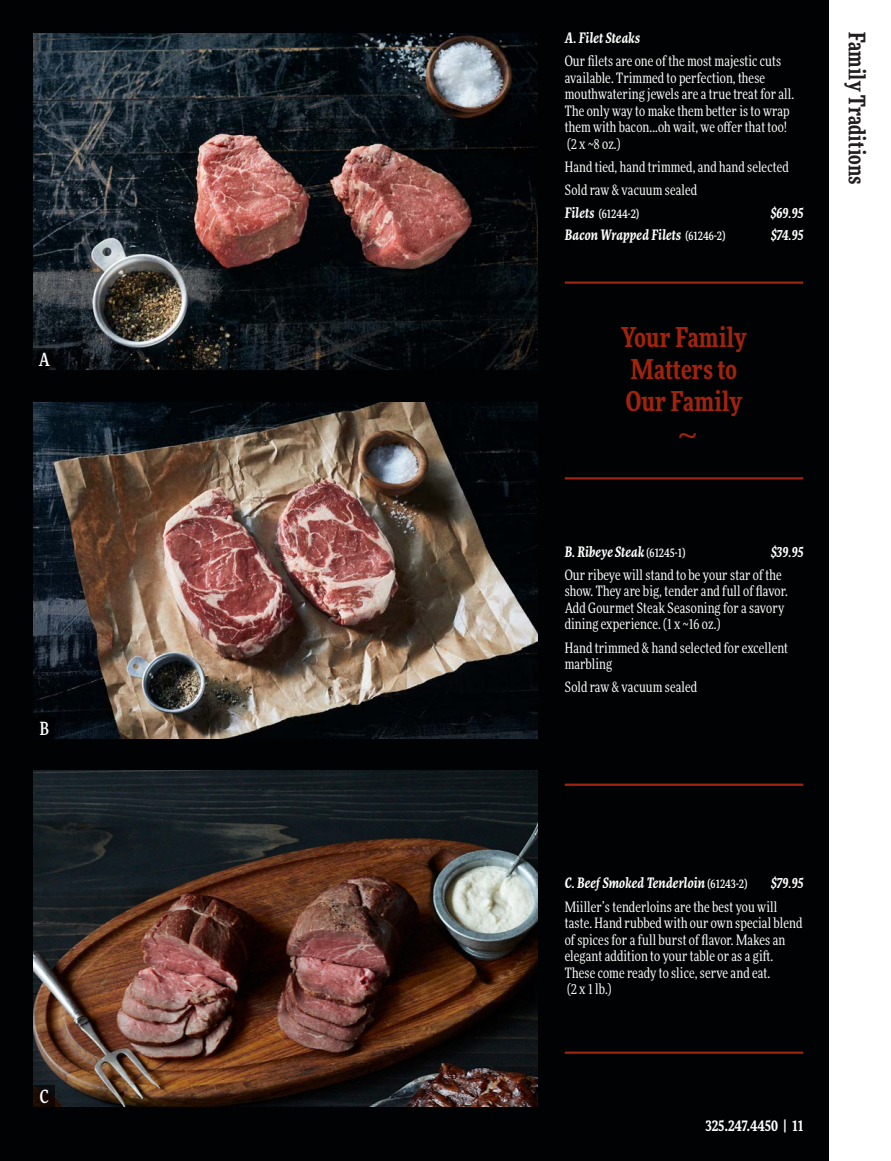
<style>
.page{position:relative;width:891px;height:1161px;background:#010203}
.page>*{position:absolute;margin:0;border:0;box-sizing:border-box;transform-origin:0 0}
.t1{font:33px "Myriad Pro";color:#a0230e}
.t2{font:700 condensed 27px/32.4px "More Pro";letter-spacing:.01em;color:#a0230e}
.t3{font:700 condensed 22.5px "More Pro";letter-spacing:.01em;color:#231f20}
.t4{font:500 condensed 18px "More Pro";color:#fff}
.t5{font:700 condensed 15px "More Pro";letter-spacing:.01em;color:#fff}
.body{font:condensed 14.25px/16.5px "More Pro";letter-spacing:.01em;color:#fff}
.t6{font:italic 700 condensed 14.25px "More Pro";letter-spacing:.01em;color:#fff}
.t7{font:500 condensed 12px "More Pro";letter-spacing:.01em;color:#fff}
.s1{font-weight:700;font-style:italic;font-size:14.25px}
.s2{font-weight:500;font-style:normal;font-size:12px}
</style>
<div class="page">
<div style="left:829px;top:0;width:62px;height:1161px;background:#fff"></div>
<hr style="left:565px;top:282px;width:238px;height:2px;background:#a0230e">
<hr style="left:565px;top:477px;width:238px;height:3px;background:#a0230e">
<hr style="left:565px;top:784px;width:238px;height:2px;background:#a0230e">
<hr style="left:565px;top:1052px;width:238px;height:2px;background:#a0230e">
<img style="left:34px;top:34px;width:504px;height:336px">
<img style="left:34px;top:402px;width:504px;height:336px">
<img style="left:34px;top:771px;width:504px;height:336px">
<svg style="left:34px;top:348px;width:21px;height:22px"></svg>
<div style="left:34px;top:717px;width:21px;height:21px;background:#000104"></div>
<svg style="left:34px;top:1085px;width:21px;height:22px"></svg>
<p class="t4" style="left:39px;top:347px;width:13px">A</p>
<p class="t4" style="left:40px;top:716px;width:11px">B</p>
<p class="t4" style="left:40px;top:1084px;width:10px">C</p>
<p class="t6" style="left:565px;top:28px;width:77px">A. Filet Steaks</p>
<p class="body" style="left:565px;top:52px;width:231px">Our filets are one of the most majestic cuts available. Trimmed to perfection, these mouthwatering jewels are a true treat for all.<br>The only way to make them better is to wrap them with bacon...oh wait, we offer that too! (2 x ~8 oz.)</p>
<p class="body" style="left:565px;top:158px;width:225px">Hand tied, hand trimmed, and hand selected</p>
<p class="body" style="left:565px;top:181px;width:134px">Sold raw &amp; vacuum sealed</p>
<p class="t7" style="left:565px;top:205px;width:76px"><span class="s1">Filets</span> (61244-2)</p>
<p class="t6" style="left:771px;top:202px;width:34px">$69.95</p>
<p class="t6" style="left:565px;top:225px;width:162px">Bacon Wrapped Filets <span class="s2">(61246-2)</span></p>
<p class="t6" style="left:771px;top:225px;width:34px">$74.95</p>
<p class="t2" style="left:621px;top:319px;width:127px">Your Family<br>Matters to<br>Our Family</p>
<p class="t1" style="left:678px;top:413px;width:21px">~</p>
<p class="t3" style="left:873px;top:32px;width:155px;rotate:90deg">Family Traditions</p>
<p class="t6" style="left:565px;top:541px;width:122px">B. Ribeye Steak <span class="s2">(61245-1)</span></p>
<p class="t6" style="left:771px;top:541px;width:34px">$39.95</p>
<p class="body" style="left:565px;top:566px;width:225px">Our ribeye will stand to be your star of the show. They are big, tender and full of flavor.<br>Add Gourmet Steak Seasoning for a savory dining experience. (1 x ~16 oz.)</p>
<p class="body" style="left:565px;top:639px;width:225px">Hand trimmed &amp; hand selected for excellent marbling</p>
<p class="body" style="left:565px;top:679px;width:134px">Sold raw &amp; vacuum sealed</p>
<p class="t6" style="left:565px;top:873px;width:184px">C. Beef Smoked Tenderloin <span class="s2">(61243-2)</span></p>
<p class="t6" style="left:771px;top:873px;width:34px">$79.95</p>
<p class="body" style="left:565px;top:898px;width:239px">Miiller’s tenderloins are the best you will taste. Hand rubbed with our own special blend of spices for a full burst of flavor. Makes an elegant addition to your table or as a gift.<br>These come ready to slice, serve and eat.<br>(2 x 1 lb.)</p>
<p class="t5" style="left:705px;top:1115px;width:99px">325.247.4450 | 11</p>
</div>
